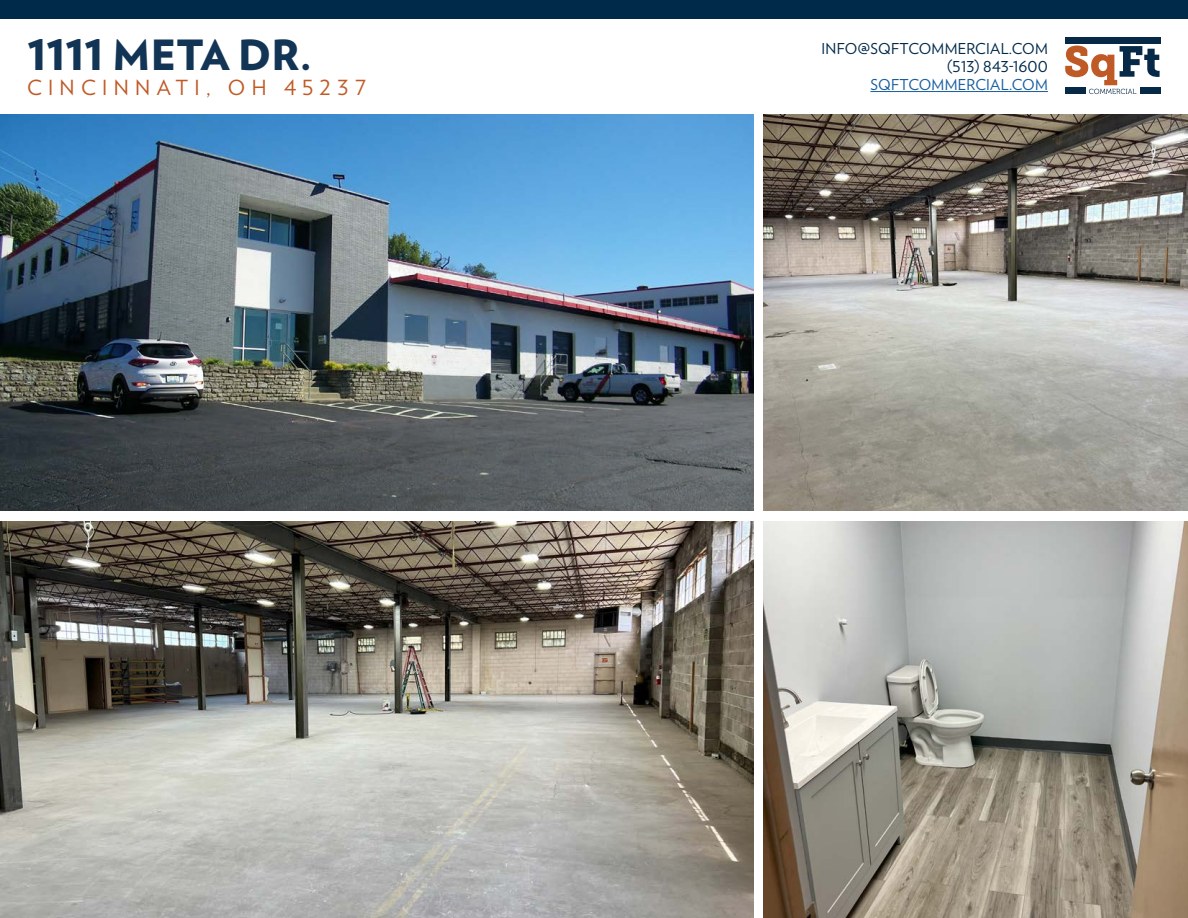
<style>
.page{position:relative;width:1188px;height:918px;background:#fff}
.page>*{position:absolute;margin:0;border:0;box-sizing:border-box;transform-origin:0 0}
.t1{font:900 41.55px "Verlag";letter-spacing:-.02em;color:#133555}
.t2{font:20.85px "Verlag";letter-spacing:.305em;color:#c05b27}
.t3{font:15px/18px "Verlag";letter-spacing:.01em;color:#002a4a;text-align:right}
.t4{font:15px "Verlag";letter-spacing:.01em;color:#175d9e}
</style>
<div class="page">
<div style="left:0;top:0;width:1188px;height:18px;background:#002a4a"></div>
<div style="left:1141px;top:87px;width:20px;height:7px;background:#062948"></div>
<div style="left:1065px;top:37px;width:96px;height:6px;background:#062948"></div>
<svg style="left:1065px;top:46px;width:95px;height:48px"></svg>
<hr style="left:870px;top:91px;width:178px;height:1px;background:#175d9e">
<img style="left:0;top:114px;width:753px;height:397px">
<img style="left:763px;top:114px;width:425px;height:397px">
<img style="left:0;top:521px;width:753px;height:397px">
<img style="left:763px;top:521px;width:425px;height:397px">
<h1 class="t1" style="left:27px;top:20px;width:286px">1111 META DR.</h1>
<h2 class="t2" style="left:27px;top:71px;width:340px">CINCINNATI, OH 45237</h2>
<p class="t3" style="left:821px;top:39px;width:228px">INFO@SQFTCOMMERCIAL.COM (513) 843-1600</p>
<p class="t4" style="left:870px;top:73px;width:179px">SQFTCOMMERCIAL.COM</p>
</div>
